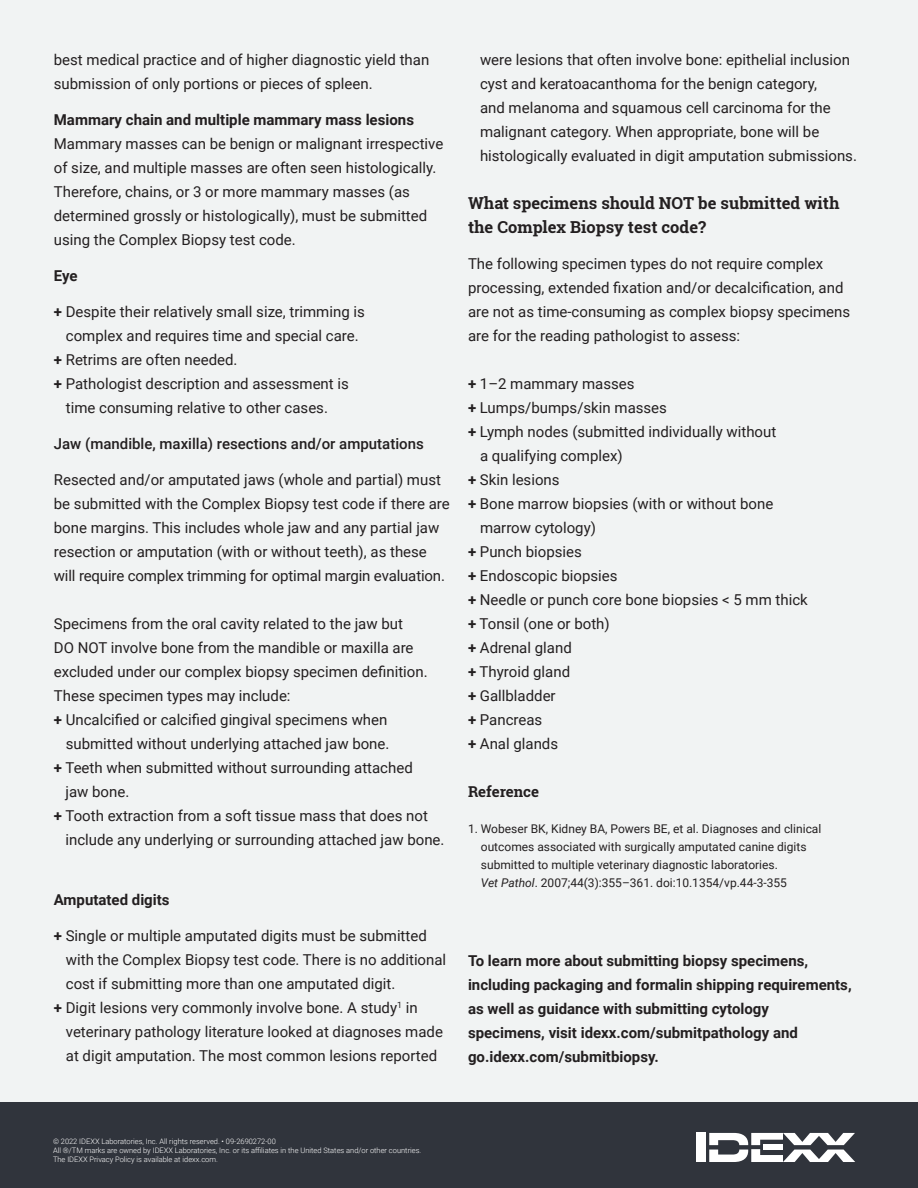
<style>
.page{position:relative;width:918px;height:1188px;background:#f1f3f3}
.page>*{position:absolute;margin:0;border:0;box-sizing:border-box;transform-origin:0 0}
.t1{font:700 16.5px/24px "Roboto Slab";color:#231f20}
.t2{font:15px/24px "Roboto";color:#231f20}
.t3{font:700 15px/24px "Roboto";color:#231f20}
.t4{font:500 15px "Roboto";color:#231f20}
.t5{font:700 15px "Roboto Slab";color:#231f20}
.t6{font:12px/18px "Roboto";color:#231f20}
.t7{font:300 7.5px/9px "Roboto";color:#fff}
.s1{font-weight:700}
.s2{font-style:italic}
</style>
<div class="page">
<div style="left:0;top:1103px;width:917px;height:85px;background:#30343c"></div>
<div style="left:696px;top:1133px;width:10px;height:29px;background:#fff"></div>
<svg style="left:709px;top:1133px;width:146px;height:29px"></svg>
<p class="t2" style="left:54px;top:47px;width:377px">best medical practice and of higher diagnostic yield than submission of only portions or pieces of spleen.</p>
<p class="t3" style="left:54px;top:107px;width:362px">Mammary chain and multiple mammary mass lesions</p>
<p class="t2" style="left:54px;top:131px;width:391px">Mammary masses can be benign or malignant irrespective of size, and multiple masses are often seen histologically.<br>Therefore, chains, or 3 or more mammary masses (as determined grossly or histologically), must be submitted using the Complex Biopsy test code.</p>
<p class="t3" style="left:54px;top:263px;width:25px">Eye</p>
<p class="t2" style="left:54px;top:299px;width:313px"><span class="s1">+</span> Despite their relatively small size, trimming is</p>
<p class="t2" style="left:66px;top:323px;width:294px">complex and requires time and special care.</p>
<p class="t2" style="left:54px;top:347px;width:185px"><span class="s1">+</span> Retrims are often needed.</p>
<p class="t2" style="left:54px;top:371px;width:297px"><span class="s1">+</span> Pathologist description and assessment is</p>
<p class="t2" style="left:66px;top:395px;width:264px">time consuming relative to other cases.</p>
<p class="t4" style="left:54px;top:433px;width:371px">Jaw (mandible, maxilla) resections and/or amputations</p>
<p class="t2" style="left:54px;top:467px;width:397px">Resected and/or amputated jaws (whole and partial) must be submitted with the Complex Biopsy test code if there are bone margins. This includes whole jaw and any partial jaw resection or amputation (with or without teeth), as these will require complex trimming for optimal margin evaluation.</p>
<p class="t2" style="left:54px;top:611px;width:351px">Specimens from the oral cavity related to the jaw but</p>
<p class="t2" style="left:54px;top:635px;width:361px">DO NOT involve bone from the mandible or maxilla are</p>
<p class="t2" style="left:54px;top:659px;width:375px">excluded under our complex biopsy specimen definition.</p>
<p class="t2" style="left:54px;top:683px;width:238px">These specimen types may include:</p>
<p class="t2" style="left:54px;top:707px;width:335px"><span class="s1">+</span> Uncalcified or calcified gingival specimens when</p>
<p class="t2" style="left:66px;top:731px;width:325px">submitted without underlying attached jaw bone.</p>
<p class="t2" style="left:54px;top:755px;width:360px"><span class="s1">+</span> Teeth when submitted without surrounding attached</p>
<p class="t2" style="left:65px;top:779px;width:65px">jaw bone.</p>
<p class="t2" style="left:54px;top:803px;width:376px"><span class="s1">+</span> Tooth extraction from a soft tissue mass that does not</p>
<p class="t2" style="left:65px;top:827px;width:381px">include any underlying or surrounding attached jaw bone.</p>
<p class="t3" style="left:54px;top:887px;width:117px">Amputated digits</p>
<p class="t2" style="left:54px;top:923px;width:375px"><span class="s1">+</span> Single or multiple amputated digits must be submitted</p>
<p class="t2" style="left:66px;top:947px;width:382px">with the Complex Biopsy test code. There is no additional</p>
<p class="t2" style="left:66px;top:971px;width:331px">cost if submitting more than one amputated digit.</p>
<p class="t2" style="left:54px;top:995px;width:365px"><span class="s1">+</span> Digit lesions very commonly involve bone. A study<sup>1</sup> in</p>
<p class="t2" style="left:66px;top:1019px;width:379px">veterinary pathology literature looked at diagnoses made</p>
<p class="t2" style="left:66px;top:1043px;width:373px">at digit amputation. The most common lesions reported</p>
<p class="t2" style="left:480px;top:47px;width:378px">were lesions that often involve bone: epithelial inclusion cyst and keratoacanthoma for the benign category,<br>and melanoma and squamous cell carcinoma for the malignant category. When appropriate, bone will be histologically evaluated in digit amputation submissions.</p>
<p class="t1" style="left:468px;top:191px;width:373px">What specimens should NOT be submitted with the Complex Biopsy test code?</p>
<p class="t2" style="left:468px;top:251px;width:384px">The following specimen types do not require complex processing, extended fixation and/or decalcification, and are not as time-consuming as complex biopsy specimens are for the reading pathologist to assess:</p>
<p class="t2" style="left:468px;top:371px;width:168px"><span class="s1">+</span> 1–2 mammary masses</p>
<p class="t2" style="left:468px;top:395px;width:201px"><span class="s1">+</span> Lumps/bumps/skin masses</p>
<p class="t2" style="left:468px;top:419px;width:310px"><span class="s1">+</span> Lymph nodes (submitted individually without</p>
<p class="t2" style="left:480px;top:443px;width:144px">a qualifying complex)</p>
<p class="t2" style="left:468px;top:467px;width:93px"><span class="s1">+</span> Skin lesions</p>
<p class="t2" style="left:468px;top:491px;width:307px"><span class="s1">+</span> Bone marrow biopsies (with or without bone</p>
<p class="t2" style="left:480px;top:515px;width:118px">marrow cytology)</p>
<p class="t2" style="left:468px;top:539px;width:115px"><span class="s1">+</span> Punch biopsies</p>
<p class="t2" style="left:468px;top:563px;width:151px"><span class="s1">+</span> Endoscopic biopsies</p>
<p class="t2" style="left:468px;top:587px;width:341px"><span class="s1">+</span> Needle or punch core bone biopsies &lt; 5 mm thick</p>
<p class="t2" style="left:468px;top:611px;width:143px"><span class="s1">+</span> Tonsil (one or both)</p>
<p class="t2" style="left:468px;top:635px;width:105px"><span class="s1">+</span> Adrenal gland</p>
<p class="t2" style="left:468px;top:659px;width:104px"><span class="s1">+</span> Thyroid gland</p>
<p class="t2" style="left:468px;top:683px;width:89px"><span class="s1">+</span> Gallbladder</p>
<p class="t2" style="left:468px;top:707px;width:76px"><span class="s1">+</span> Pancreas</p>
<p class="t2" style="left:468px;top:731px;width:92px"><span class="s1">+</span> Anal glands</p>
<p class="t5" style="left:468px;top:782px;width:73px">Reference</p>
<p class="t6" style="left:481px;top:820px;width:342px;text-indent:-13px">1. Wobeser BK, Kidney BA, Powers BE, et al. Diagnoses and clinical outcomes associated with surgically amputated canine digits submitted to multiple veterinary diagnostic laboratories.<br><span class="s2">Vet Pathol</span>. 2007;44(3):355–361. doi:10.1354/vp.44-3-355</p>
<p class="t3" style="left:468px;top:948px;width:385px">To learn more about submitting biopsy specimens, including packaging and formalin shipping requirements, as well as guidance with submitting cytology<br>specimens, visit idexx.com/submitpathology and go.idexx.com/submitbiopsy.</p>
<p class="t7" style="left:53px;top:1137px;width:370px">© 2022 IDEXX Laboratories, Inc. All rights reserved. • 09-2690272-00<br>All ®/TM marks are owned by IDEXX Laboratories, Inc. or its affiliates in the United States and/or other countries.<br>The IDEXX Privacy Policy is available at idexx.com.</p>
</div>
